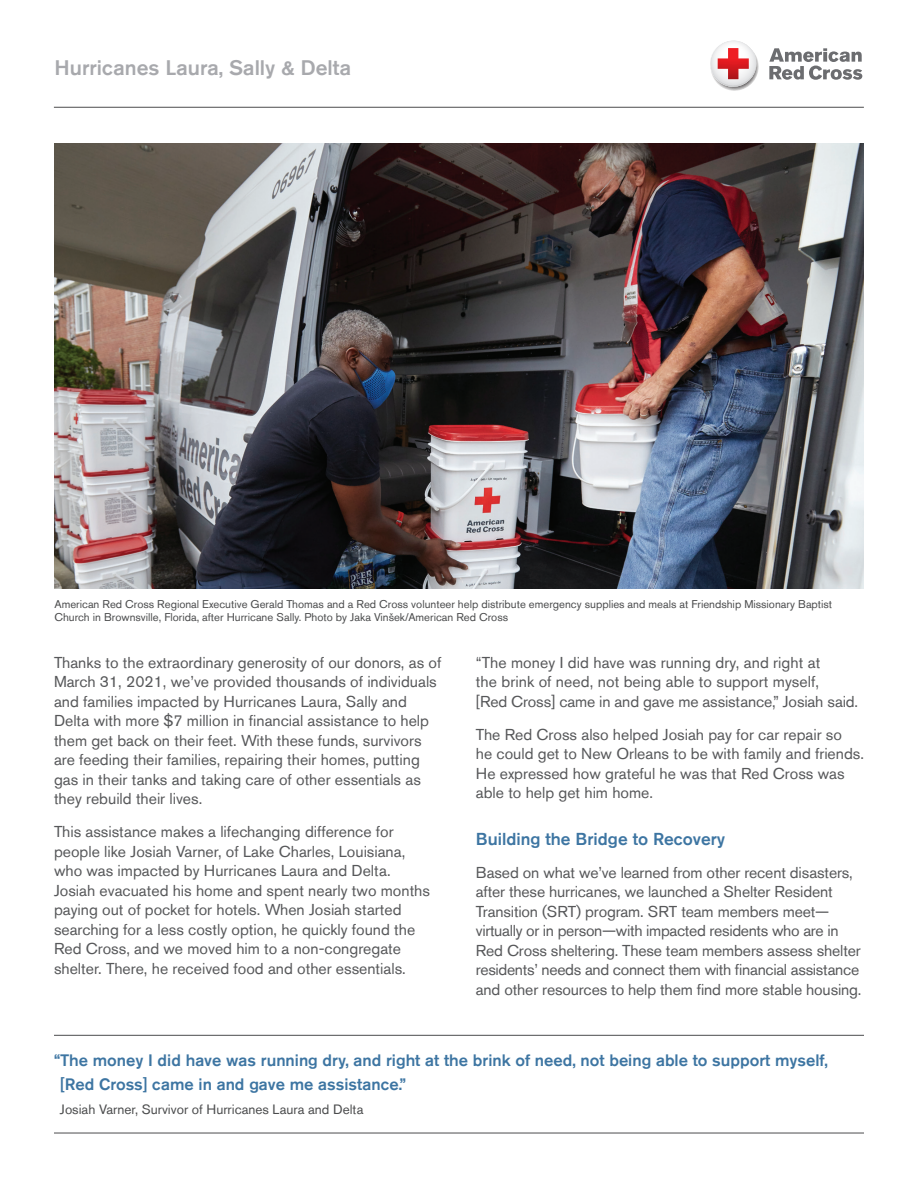
<style>
.page{position:relative;width:918px;height:1188px;background:#fff}
.page>*{position:absolute;margin:0;border:0;box-sizing:border-box;transform-origin:0 0}
.Secondary_Page_Heade{font:500 21px "Akzidenz Grotesk Std";color:#a8a9ad}
.Level_2_Subhead{font:500 17.25px "Akzidenz Grotesk Std";color:#3d75a2}
.t1{font:500 16.5px/24px "Akzidenz Grotesk Std";color:#3d75a2}
.Body_Text{font:15.75px/19.5px "Akzidenz Grotesk Std";color:#57585a}
.Gail_Quote_Caption{font:13.5px "Akzidenz Grotesk Std";color:#4b4c4d}
.Photo_Credit{font:11.25px/13.5px "Akzidenz Grotesk Std";color:#4b4c4d}
</style>
<div class="page">
<hr style="left:54px;top:107px;width:810px;height:1px;background:#4b4c4d">
<svg style="left:710px;top:40px;width:49px;height:51px"></svg>
<svg style="left:769px;top:48px;width:93px;height:32px"></svg>
<img style="left:54px;top:143px;width:810px;height:445px">
<hr style="left:54px;top:1035px;width:810px;height:1px;background:#4b4c4d">
<hr style="left:54px;top:1133px;width:810px;height:1px;background:#4b4c4d">
<p class="Secondary_Page_Heade" style="left:55px;top:55px;width:298px">Hurricanes Laura, Sally &amp; Delta</p>
<p class="Photo_Credit" style="left:54px;top:597px;width:779px">American Red Cross Regional Executive Gerald Thomas and a Red Cross volunteer help distribute emergency supplies and meals at Friendship Missionary Baptist<br>Church in Brownsville, Florida, after Hurricane Sally. Photo by Jaka Vinšek/American Red Cross</p>
<p class="Body_Text" style="left:54px;top:653px;width:389px">Thanks to the extraordinary generosity of our donors, as of March 31, 2021, we’ve provided thousands of individuals and families impacted by Hurricanes Laura, Sally and Delta with more $7 million in financial assistance to help them get back on their feet. With these funds, survivors are feeding their families, repairing their homes, putting gas in their tanks and taking care of other essentials as they rebuild their lives.</p>
<p class="Body_Text" style="left:54px;top:822px;width:378px">This assistance makes a lifechanging difference for people like Josiah Varner, of Lake Charles, Louisiana, who was impacted by Hurricanes Laura and Delta.<br>Josiah evacuated his home and spent nearly two months paying out of pocket for hotels. When Josiah started searching for a less costly option, he quickly found the Red Cross, and we moved him to a non-congregate shelter. There, he received food and other essentials.</p>
<p class="Body_Text" style="left:476px;top:653px;width:384px">“The money I did have was running dry, and right at<br>the brink of need, not being able to support myself,<br>[Red Cross] came in and gave me assistance,” Josiah said.</p>
<p class="Body_Text" style="left:476px;top:725px;width:390px">The Red Cross also helped Josiah pay for car repair so<br>he could get to New Orleans to be with family and friends.<br>He expressed how grateful he was that Red Cross was able to help get him home.</p>
<p class="Level_2_Subhead" style="left:476px;top:828px;width:251px">Building the Bridge to Recovery</p>
<p class="Body_Text" style="left:476px;top:863px;width:387px">Based on what we’ve learned from other recent disasters, after these hurricanes, we launched a Shelter Resident Transition (SRT) program. SRT team members meet— virtually or in person—with impacted residents who are in Red Cross sheltering. These team members assess shelter residents’ needs and connect them with financial assistance and other resources to help them find more stable housing.</p>
<p class="t1" style="left:60px;top:1048px;width:769px;text-indent:-6px">“The money I did have was running dry, and right at the brink of need, not being able to support myself, [Red Cross] came in and gave me assistance.”</p>
<p class="Gail_Quote_Caption" style="left:60px;top:1101px;width:305px">Josiah Varner, Survivor of Hurricanes Laura and Delta</p>
</div>
